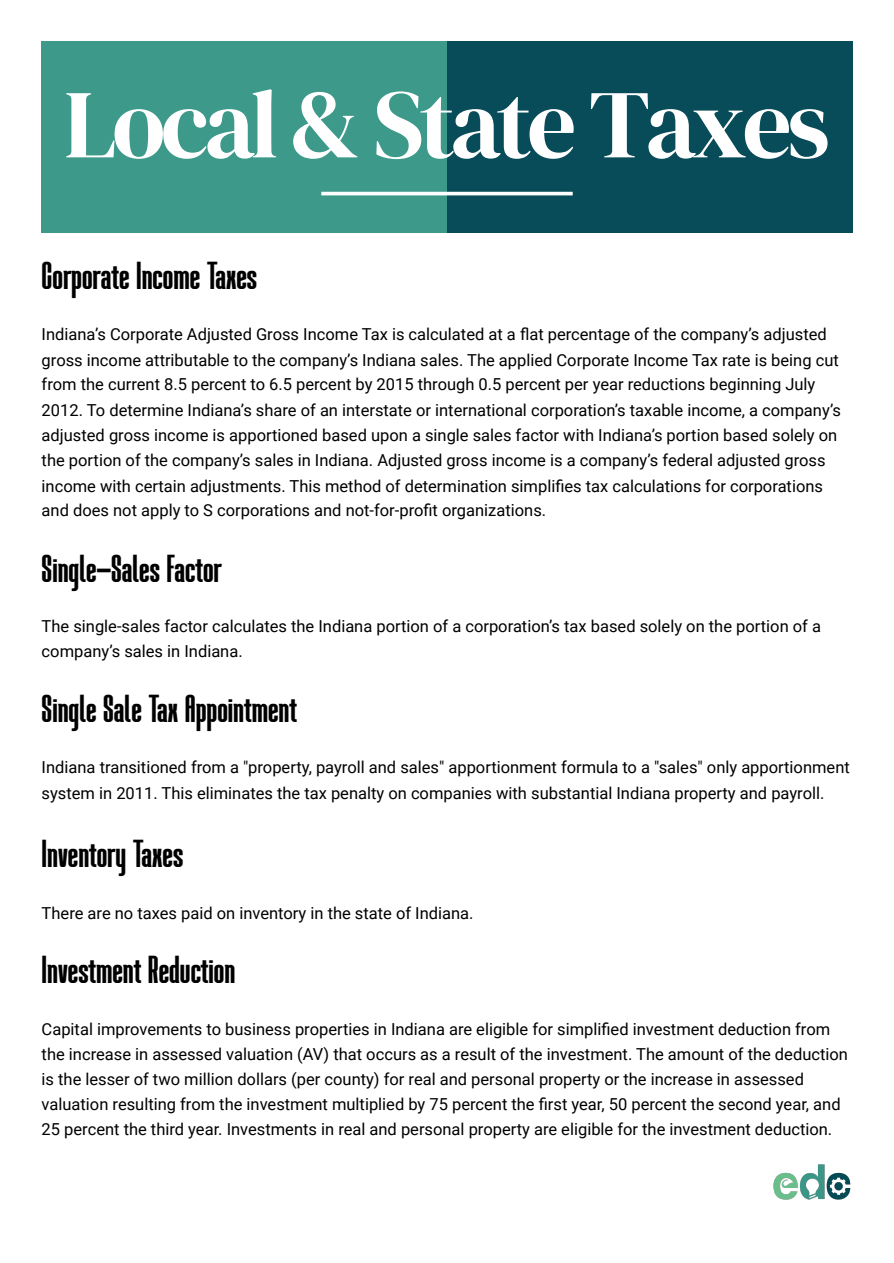
<style>
.page{position:relative;width:894px;height:1263px;background:#fff}
.page>*{position:absolute;margin:0;border:0;box-sizing:border-box;transform-origin:0 0}
.t1{font:97.2px "DM Serif Display";letter-spacing:-.045em;color:#fff}
.t2{font:39px "BROKENZ";color:#000}
.t3{font:16.5px/25.2px "Roboto";color:#000}
</style>
<div class="page">
<div style="left:42px;top:42px;width:810px;height:191px;background:#084c59"></div>
<div style="left:42px;top:42px;width:405px;height:191px;background:#3d998a"></div>
<hr style="left:321px;top:192px;width:251px;height:3px;background:#fff">
<img style="left:773px;top:1164px;width:78px;height:36px">
<p class="t1" style="left:64px;top:57px;width:767px">Local &amp; State Taxes</p>
<h1 class="t2" style="left:42px;top:255px;width:217px">Corporate Income Taxes</h1>
<p class="t3" style="left:42px;top:322px;width:800px">Indiana’s Corporate Adjusted Gross Income Tax is calculated at a flat percentage of the company’s adjusted gross income attributable to the company’s Indiana sales. The applied Corporate Income Tax rate is being cut from the current 8.5 percent to 6.5 percent by 2015 through 0.5 percent per year reductions beginning July 2012. To determine Indiana’s share of an interstate or international corporation’s taxable income, a company’s adjusted gross income is apportioned based upon a single sales factor with Indiana’s portion based solely on the portion of the company’s sales in Indiana. Adjusted gross income is a company’s federal adjusted gross income with certain adjustments. This method of determination simplifies tax calculations for corporations and does not apply to S corporations and not-for-profit organizations.</p>
<h1 class="t2" style="left:42px;top:548px;width:182px">Single-Sales Factor</h1>
<p class="t3" style="left:42px;top:614px;width:780px;line-height:24.8px">The single-sales factor calculates the Indiana portion of a corporation’s tax based solely on the portion of a company’s sales in Indiana.</p>
<h1 class="t2" style="left:42px;top:688px;width:257px">Single Sale Tax Appointment</h1>
<p class="t3" style="left:42px;top:754px;width:809px;line-height:25.8px">Indiana transitioned from a "property, payroll and sales" apportionment formula to a "sales" only apportionment system in 2011. This eliminates the tax penalty on companies with substantial Indiana property and payroll.</p>
<h1 class="t2" style="left:42px;top:833px;width:143px">Inventory Taxes</h1>
<p class="t3" style="left:42px;top:901px;width:433px">There are no taxes paid on inventory in the state of Indiana.</p>
<h1 class="t2" style="left:42px;top:949px;width:195px">Investment Reduction</h1>
<p class="t3" style="left:42px;top:1017px;width:807px">Capital improvements to business properties in Indiana are eligible for simplified investment deduction from the increase in assessed valuation (AV) that occurs as a result of the investment. The amount of the deduction is the lesser of two million dollars (per county) for real and personal property or the increase in assessed valuation resulting from the investment multiplied by 75 percent the fi rst year, 50 percent the second year, and 25 percent the third year. Investments in real and personal property are eligible for the investment deduction.</p>
</div>
